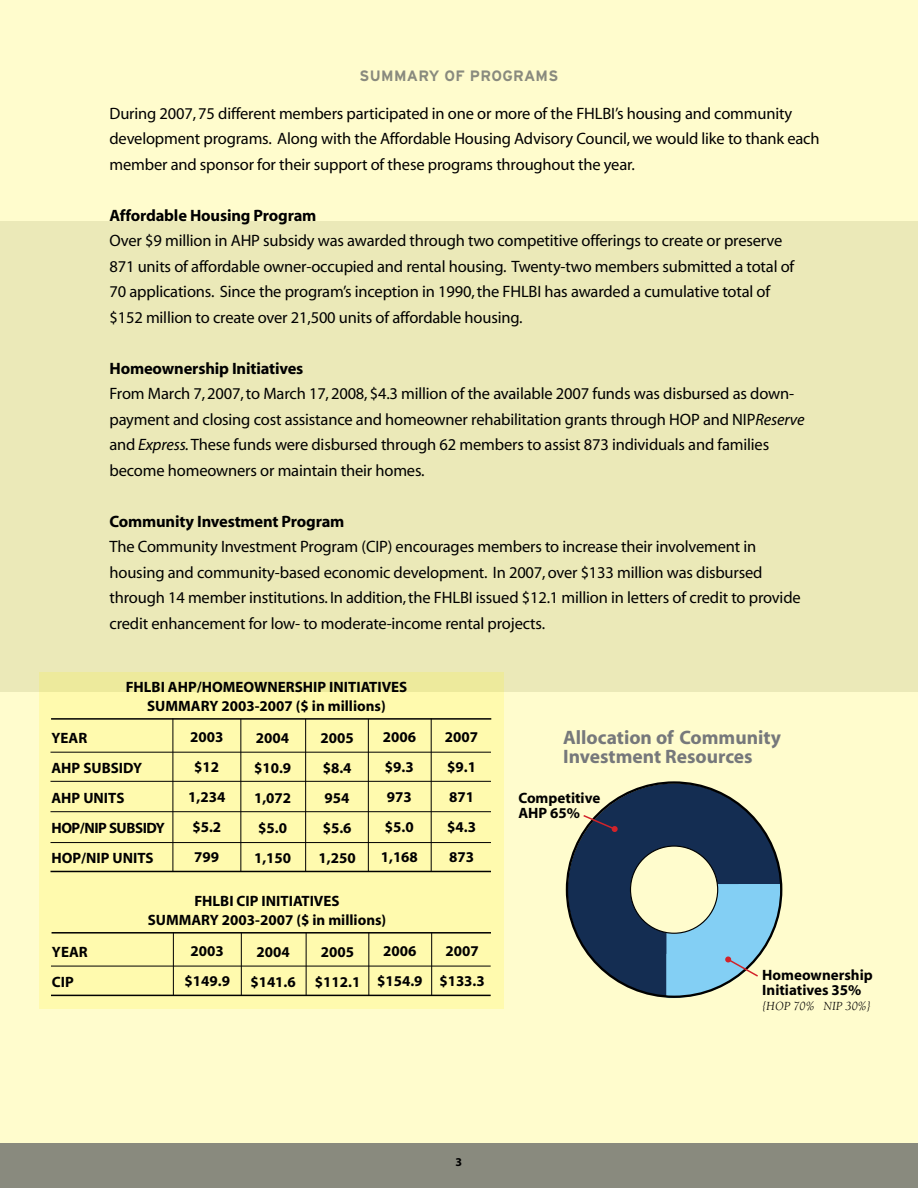
<style>
.page{position:relative;width:918px;height:1188px;background:#fff}
.page>*{position:absolute;margin:0;border:0;box-sizing:border-box;transform-origin:0 0}
.t1{font:700 19.5px/19.5px "Myriad";color:#76787b}
.t2{font:16.5px/25.5px "Myriad";letter-spacing:-.01em;color:#000}
.t3{font:700 16.5px "Myriad";letter-spacing:-.01em;color:#000}
.t4{font:700 15px/30px "Myriad";color:#000;text-align:center}
.t5{font:700 15px "Interstate";letter-spacing:.02em;color:#898a7e}
.t6{font:italic 12.75px "Berkeley";color:#000}
.t7{font:700 12px "Myriad";color:#000}
.s1{font-style:italic}
</style>
<div class="page">
<div style="left:0;top:0;width:918px;height:1188px;background:linear-gradient(to right,#f4f1c1,#f6f3c3)"></div>
<div style="left:568px;top:783px;width:214px;height:214px;background:#142d52;border-radius:50%"></div>
<div style="left:0;top:1143px;width:918px;height:45px;background:#898a7e"></div>
<svg style="left:40px;top:672px;width:464px;height:337px;fill:#fffaae"></svg>
<hr style="left:51px;top:718px;width:440px;height:2px;background:#000">
<hr style="left:51px;top:752px;width:440px;height:1px;background:#000">
<hr style="left:51px;top:781px;width:440px;height:1px;background:#000">
<hr style="left:51px;top:811px;width:440px;height:1px;background:#000">
<hr style="left:51px;top:842px;width:440px;height:1px;background:#000">
<hr style="left:51px;top:871px;width:440px;height:1px;background:#000">
<hr style="left:173px;top:718px;width:1px;height:153px;background:#000">
<hr style="left:240px;top:719px;width:1px;height:153px;background:#000">
<hr style="left:305px;top:719px;width:1px;height:153px;background:#000">
<hr style="left:368px;top:719px;width:1px;height:153px;background:#000">
<hr style="left:431px;top:718px;width:1px;height:153px;background:#000">
<hr style="left:52px;top:932px;width:439px;height:2px;background:#000">
<hr style="left:51px;top:966px;width:440px;height:1px;background:#000">
<hr style="left:51px;top:995px;width:440px;height:1px;background:#000">
<hr style="left:173px;top:932px;width:1px;height:64px;background:#000">
<hr style="left:241px;top:932px;width:1px;height:64px;background:#000">
<hr style="left:306px;top:932px;width:1px;height:64px;background:#000">
<hr style="left:368px;top:932px;width:1px;height:64px;background:#000">
<hr style="left:431px;top:932px;width:1px;height:64px;background:#000">
<div style="left:631px;top:846px;width:87px;height:87px;background:#fffccd;border-radius:50%"></div>
<svg style="left:582px;top:814px;width:36px;height:18px"></svg>
<svg style="left:661px;top:860px;width:126px;height:144px"></svg>
<p class="t5" style="left:360px;top:67px;width:200px">SUMMARY OF PROGRAMS</p>
<p class="t2" style="left:110px;top:101px;width:712px">During 2007, 75 different members participated in one or more of the FHLBI’s housing and community development programs. Along with the Affordable Housing Advisory Council, we would like to thank each member and sponsor for their support of these programs throughout the year.</p>
<p class="t3" style="left:110px;top:207px;width:208px">Affordable Housing Program</p>
<p class="t2" style="left:110px;top:229px;width:686px">Over $9 million in AHP subsidy was awarded through two competitive offerings to create or preserve 871 units of affordable owner-occupied and rental housing. Twenty-two members submitted a total of 70 applications. Since the program’s inception in 1990, the FHLBI has awarded a cumulative total of $152 million to create over 21,500 units of affordable housing.</p>
<p class="t3" style="left:110px;top:360px;width:195px">Homeownership Initiatives</p>
<p class="t2" style="left:110px;top:382px;width:697px">From March 7, 2007, to March 17, 2008, $4.3 million of the available 2007 funds was disbursed as down&shy;payment and closing cost assistance and homeowner rehabilitation grants through HOP and NIP<span class="s1">Reserve </span>and <span class="s1">Express.</span> These funds were disbursed through 62 members to assist 873 individuals and families become homeowners or maintain their homes.</p>
<p class="t3" style="left:110px;top:513px;width:236px">Community Investment Program</p>
<p class="t2" style="left:110px;top:535px;width:693px">The Community Investment Program (CIP) encourages members to increase their involvement in housing and community-based economic development. In 2007, over $133 million was disbursed through 14 member institutions. In addition, the FHLBI issued $12.1 million in letters of credit to provide credit enhancement for low- to moderate-income rental projects.</p>
<p class="t4" style="left:126px;top:677px;width:283px;line-height:19.5px">FHLBI AHP/HOMEOWNERSHIP INITIATIVES<br>SUMMARY 2003-2007 ($ in millions)</p>
<p class="t4" style="left:51px;top:723px;width:115px;text-align:left">YEAR<br>AHP SUBSIDY<br>AHP UNITS<br>HOP/NIP SUBSIDY<br>HOP/NIP UNITS</p>
<p class="t4" style="left:188px;top:723px;width:39px">2003 $12<br>1,234 $5.2<br>799</p>
<p class="t4" style="left:254px;top:723px;width:39px;text-align:left">2004 $10.9<br>1,072 $5.0<br>1,150</p>
<p class="t4" style="left:319px;top:723px;width:39px">2005 $8.4<br>954 $5.6<br>1,250</p>
<p class="t4" style="left:381px;top:723px;width:39px">2006 $9.3<br>973 $5.0<br>1,168</p>
<p class="t4" style="left:445px;top:723px;width:35px;text-align:left">2007 $9.1<br>871 $4.3<br>873</p>
<p class="t4" style="left:148px;top:891px;width:240px;line-height:19.5px">FHLBI CIP INITIATIVES<br>SUMMARY 2003-2007 ($ in millions)</p>
<p class="t4" style="left:52px;top:937px;width:37px;text-align:left">YEAR<br>CIP</p>
<p class="t4" style="left:185px;top:937px;width:47px">2003 $149.9</p>
<p class="t4" style="left:250px;top:937px;width:47px">2004 $141.6</p>
<p class="t4" style="left:315px;top:937px;width:47px">2005 $112.1</p>
<p class="t4" style="left:377px;top:937px;width:47px">2006 $154.9</p>
<p class="t4" style="left:439px;top:937px;width:47px">2007 $133.3</p>
<p class="t1" style="left:563px;top:728px;width:219px">Allocation of Community<br>Investment Resources</p>
<p class="t4" style="left:518px;top:791px;width:83px;line-height:15px;text-align:left">Competitive<br>AHP 65%</p>
<p class="t4" style="left:762px;top:968px;width:112px;line-height:15px;text-align:left">Homeownership<br>Initiatives 35%</p>
<p class="t6" style="left:762px;top:1000px;width:110px">{HOP 70% NIP 30%}</p>
<p class="t7" style="left:455px;top:1156px;width:8px">3</p>
</div>
